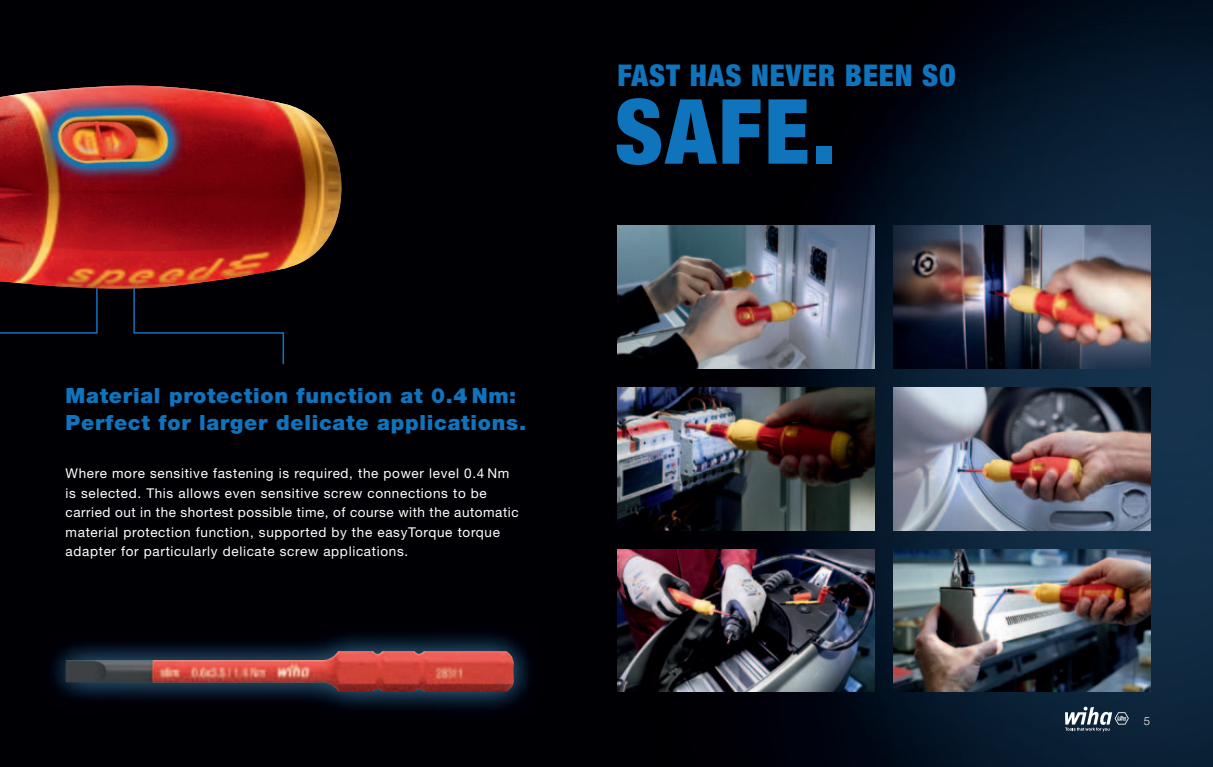
<style>
.page{position:relative;width:1213px;height:767px;background:#fff}
.page>*{position:absolute;margin:0;border:0;box-sizing:border-box;transform-origin:0 0}
.t1{font:900 condensed 90px "Helvetica Neue LT Pro";color:#1074bc}
.t2{font:900 condensed 30px "Helvetica Neue LT Pro";letter-spacing:.03em;color:#1074bc}
.t3{font:900 21px/27px "Helvetica Neue LT Pro";letter-spacing:.035em;color:#1074bc}
.t4{font:13.5px/19.5px "Helvetica Neue LT Pro";letter-spacing:.05em;color:#fff}
.t5{font:300 11.25px "Helvetica Neue LT Pro";color:#fff}
</style>
<div class="page">
<div style="left:0;top:0;width:1212px;height:767px;background:#000004"></div>
<img style="left:996px;top:0;width:216px;height:22px">
<img style="left:994px;top:22px;width:218px;height:365px">
<img style="left:769px;top:22px;width:225px;height:670px">
<img style="left:734px;top:49px;width:198px;height:500px">
<img style="left:1048px;top:138px;width:164px;height:249px">
<img style="left:725px;top:88px;width:144px;height:299px">
<img style="left:1109px;top:356px;width:103px;height:411px">
<img style="left:1158px;top:523px;width:54px;height:244px">
<img style="left:804px;top:486px;width:312px;height:281px">
<img style="left:893px;top:226px;width:257px;height:142px">
<img style="left:617px;top:226px;width:257px;height:142px">
<img style="left:617px;top:549px;width:257px;height:142px">
<img style="left:893px;top:549px;width:257px;height:142px">
<img style="left:893px;top:387px;width:257px;height:143px">
<svg style="left:1065px;top:706px;width:64px;height:25px;background:#546473"></svg>
<img style="left:51px;top:633px;width:480px;height:78px">
<img style="left:66px;top:651px;width:448px;height:40px">
<svg style="left:0;top:288px;width:98px;height:46px"></svg>
<svg style="left:133px;top:288px;width:152px;height:77px"></svg>
<img style="left:617px;top:387px;width:257px;height:143px">
<img style="left:0;top:85px;width:341px;height:203px">
<h3 class="t3" style="left:66px;top:383px;width:462px">Material protection function at 0.4 Nm:<br>Perfect for larger delicate applications.</h3>
<p class="t4" style="left:66px;top:465px;width:454px">Where more sensitive fastening is required, the power level 0.4 Nm is selected. This allows even sensitive screw connections to be carried out in the shortest possible time, of course with the automatic material protection function, supported by the easyTorque torque adapter for particularly delicate screw applications.</p>
<h2 class="t2" style="left:617px;top:58px;width:340px">FAST HAS NEVER BEEN SO</h2>
<h1 class="t1" style="left:615px;top:80px;width:222px">SAFE.</h1>
<p class="t5" style="left:1144px;top:714px;width:8px">5</p>
</div>
